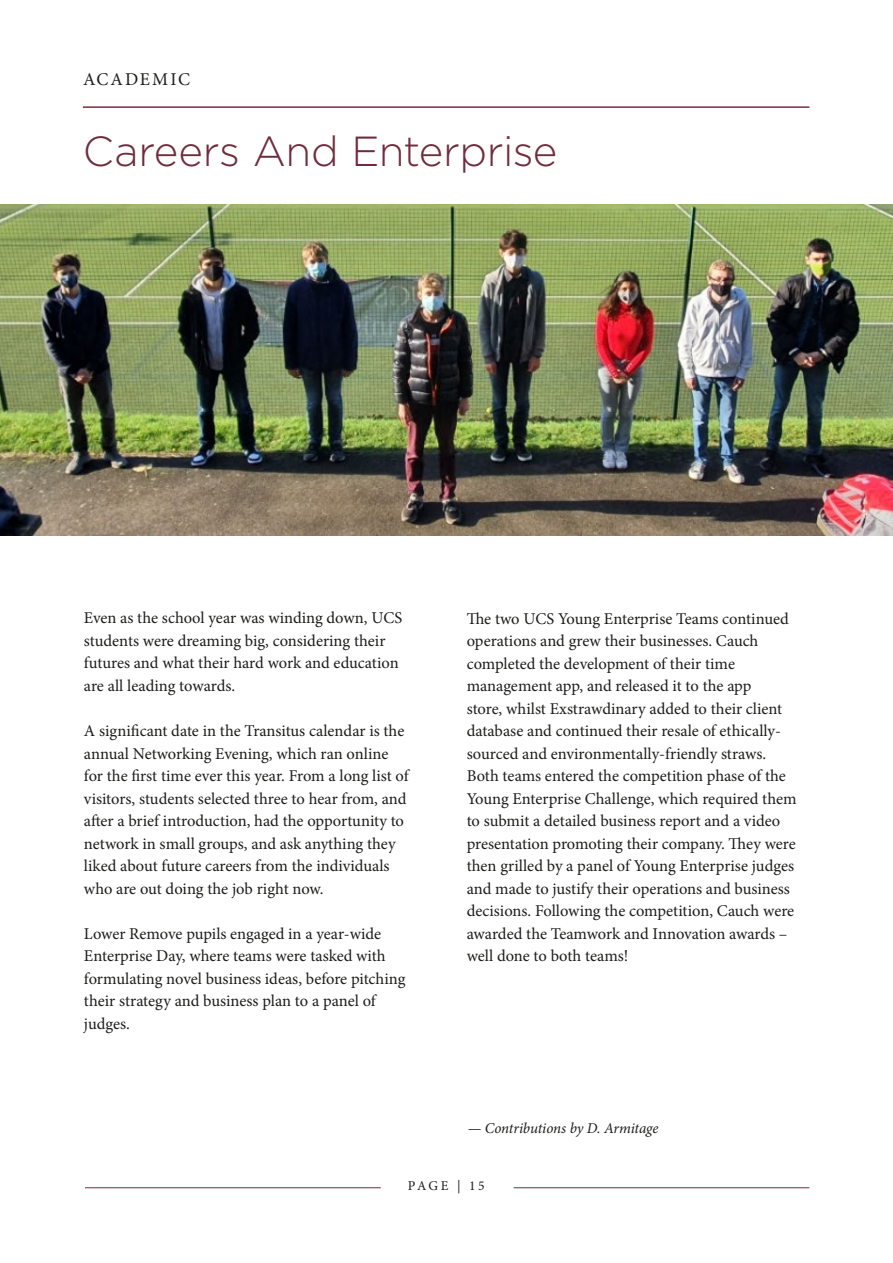
<style>
.page{position:relative;width:893px;height:1263px;background:#fff}
.page>*{position:absolute;margin:0;border:0;box-sizing:border-box;transform-origin:0 0}
.t1{font:300 42px "Gotham";letter-spacing:-.01em;color:#6f2c3e}
.t2{font:18px "Minion Pro";letter-spacing:.11em;color:#1d1d1b}
.t3{font:16.5px/22.5px "Minion Pro";letter-spacing:-.005em;color:#1d1d1b}
.t4{font:italic 15px "Minion Pro";letter-spacing:-.01em;color:#1d1d1b}
.t5{font:13.5px "Minion Pro";letter-spacing:.17em;color:#1d1d1b}
</style>
<div class="page">
<hr style="left:514px;top:1187px;width:295px;height:1px;background:#6f2c3e">
<hr style="left:85px;top:1187px;width:296px;height:1px;background:#6f2c3e">
<hr style="left:83px;top:107px;width:726px;height:1px;background:#6f2c3e">
<img style="left:0;top:205px;width:893px;height:330px">
<p class="t2" style="left:83px;top:68px;width:109px">ACADEMIC</p>
<h1 class="t1" style="left:83px;top:125px;width:476px">Careers And Enterprise</h1>
<p class="t3" style="left:84px;top:607px;width:320px">Even as the school year was winding down, UCS students were dreaming big, considering their futures and what their hard work and education are all leading towards.</p>
<p class="t3" style="left:84px;top:719px;width:326px">A significant date in the Transitus calendar is the annual Networking Evening, which ran online for the first time ever this year. From a long list of visitors, students selected three to hear from, and after a brief introduction, had the opportunity to network in small groups, and ask anything they liked about future careers from the individuals who are out doing the job right now.</p>
<p class="t3" style="left:84px;top:922px;width:323px">Lower Remove pupils engaged in a year-wide Enterprise Day, where teams were tasked with formulating novel business ideas, before pitching their strategy and business plan to a panel of judges.</p>
<p class="t3" style="left:467px;top:607px;width:331px">The two UCS Young Enterprise Teams continued operations and grew their businesses. Cauch completed the development of their time management app, and released it to the app<br>store, whilst Exstrawdinary added to their client database and continued their resale of ethically&shy;sourced and environmentally-friendly straws.<br>Both teams entered the competition phase of the Young Enterprise Challenge, which required them to submit a detailed business report and a video presentation promoting their company. They were then grilled by a panel of Young Enterprise judges and made to justify their operations and business decisions. Following the competition, Cauch were awarded the Teamwork and Innovation awards – well done to both teams!</p>
<p class="t4" style="left:468px;top:1118px;width:192px">— Contributions by D. Armitage</p>
<p class="t5" style="left:408px;top:1177px;width:78px">PAGE | 15</p>
</div>
